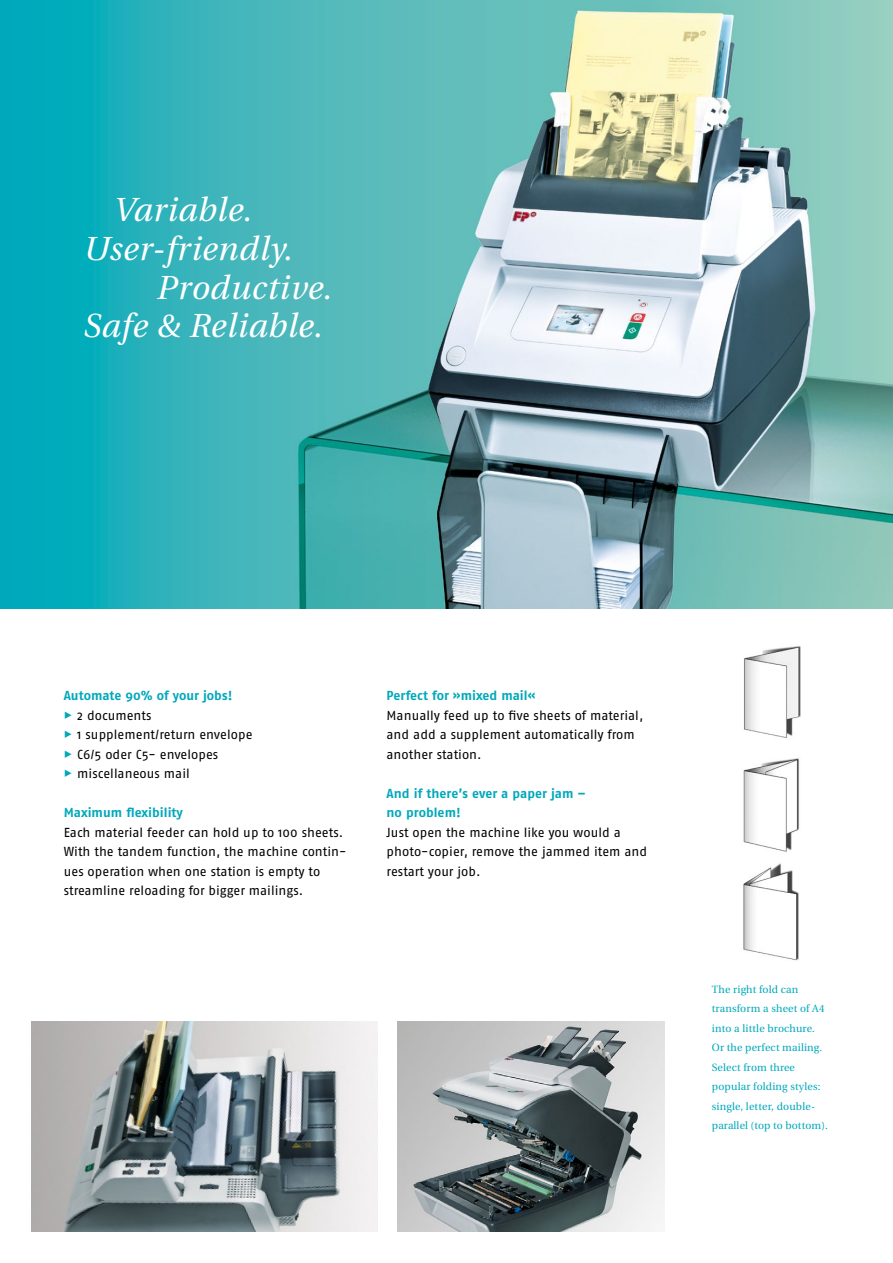
<style>
.page{position:relative;width:893px;height:1263px;background:#fff}
.page>*{position:absolute;margin:0;border:0;box-sizing:border-box;transform-origin:0 0}
.t1{font:italic 33.3px "Utopia";letter-spacing:.02em;color:#fff}
.t2{font:13.05px/19.5px "Fago OT";letter-spacing:.005em;color:#000}
.t3{font:700 13.05px/19.5px "Fago OT";letter-spacing:.005em;color:#00a8bb}
.t4{font:10.5px/19.5px "Utopia";letter-spacing:.015em;color:#00a8bb}
.s1{font-weight:700;color:#00a8bb}
.s2{color:#00a8bb}
</style>
<div class="page">
<img style="left:0;top:0;width:893px;height:608px">
<img style="left:32px;top:1021px;width:346px;height:210px">
<img style="left:397px;top:1021px;width:267px;height:210px">
<img style="left:744px;top:645px;width:57px;height:93px">
<img style="left:743px;top:863px;width:56px;height:98px">
<img style="left:743px;top:758px;width:56px;height:94px">
<h1 class="t1" style="left:113px;top:191px;width:140px">Variable.</h1>
<h1 class="t1" style="left:83px;top:230px;width:211px">User-friendly.</h1>
<h1 class="t1" style="left:156px;top:269px;width:177px">Productive.</h1>
<h1 class="t1" style="left:83px;top:308px;width:241px">Safe &amp; Reliable.</h1>
<p class="t2" style="left:64px;top:686px;width:190px"><span class="s1">Automate 90% of your jobs!<br></span><span class="s2">▶</span> 2 documents<br><span class="s2">▶</span> 1 supplement/return envelope <span class="s2">▶</span> C6/5 oder C5- envelopes<br><span class="s2">▶</span> miscellaneous mail</p>
<p class="t3" style="left:64px;top:803px;width:121px">Maximum flexibility</p>
<p class="t2" style="left:64px;top:822px;width:284px">Each material feeder can hold up to 100 sheets.<br>With the tandem function, the machine contin&shy;ues operation when one station is empty to streamline reloading for bigger mailings.</p>
<p class="t3" style="left:387px;top:686px;width:150px">Perfect for »mixed mail«</p>
<p class="t2" style="left:387px;top:705px;width:258px">Manually feed up to five sheets of material, and add a supplement automatically from another station.</p>
<p class="t3" style="left:387px;top:783px;width:201px">And if there’s ever a paper jam – no problem!</p>
<p class="t2" style="left:387px;top:822px;width:262px">Just open the machine like you would a photo-copier, remove the jammed item and restart your job.</p>
<p class="t4" style="left:712px;top:980px;width:118px">The right fold can transform a sheet of A4 into a little brochure.<br>Or the perfect mailing.<br>Select from three popular folding styles: single, letter, double&shy;parallel (top to bottom).</p>
</div>
